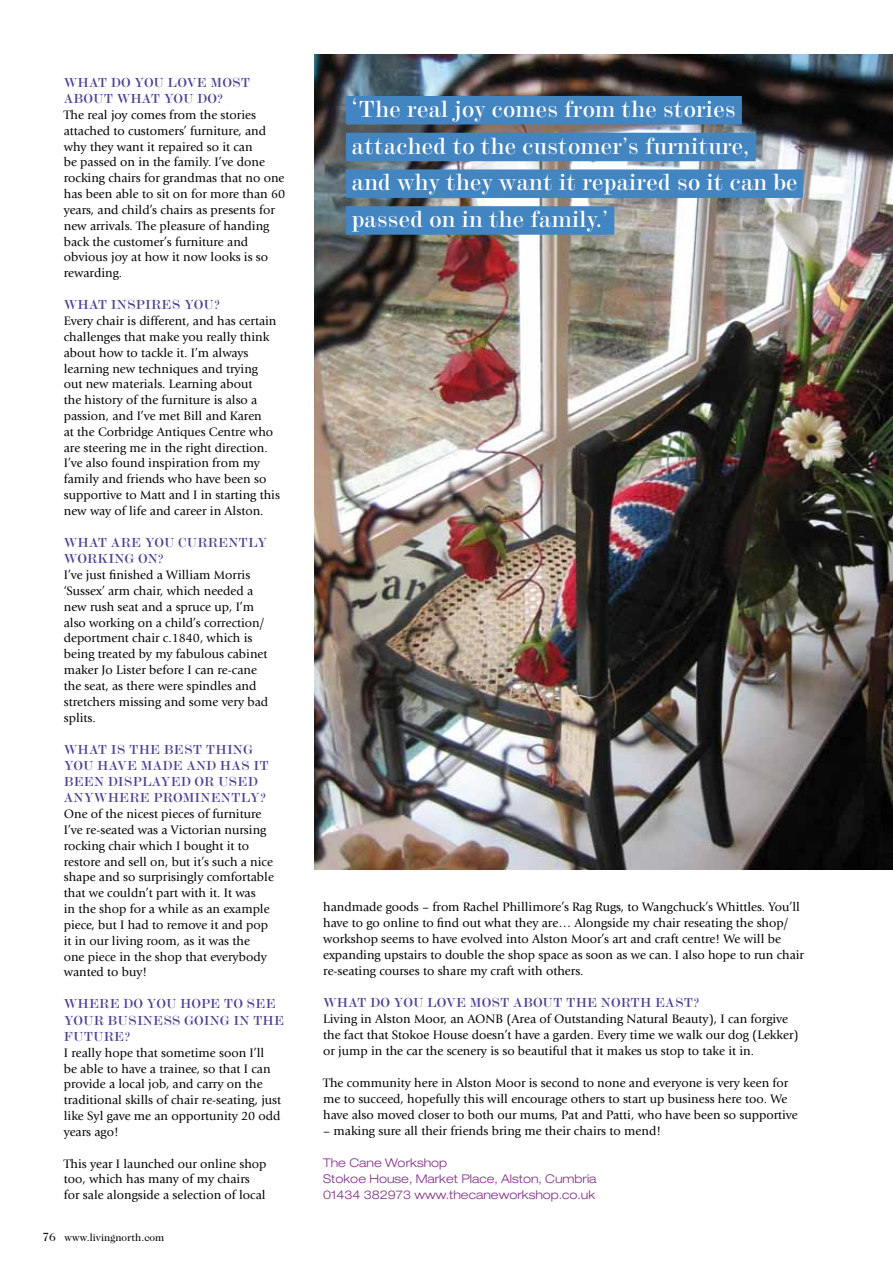
<style>
.page{position:relative;width:893px;height:1263px;background:#fff}
.page>*{position:absolute;margin:0;border:0;box-sizing:border-box;transform-origin:0 0}
.t1{font:24px/36.8px "Modern 20 BT Roman B";color:#fff}
.t2{font:13.5px/16.2px "Modern 20 BT Roman B";color:#4e3f8f}
.t3{font:12.75px/15.8px "Giovanni";color:#000}
.t4{font:300 expanded 12px/16px "Helvetica Neue LT Std";color:#813287}
.t5{font:10.5px "Caslon Two Twenty Four";color:#000}
.s1{font-size:12px}
</style>
<div class="page">
<img style="left:315px;top:54px;width:578px;height:815px">
<div style="left:346px;top:96px;width:396px;height:28px;background:#4285c1"></div>
<div style="left:346px;top:133px;width:410px;height:28px;background:#4285c1"></div>
<div style="left:346px;top:169px;width:457px;height:29px;background:#4285c1"></div>
<div style="left:346px;top:206px;width:268px;height:29px;background:#4285c1"></div>
<p class="t2" style="left:64px;top:74px;width:188px">WHAT DO YOU L OVE MOST<br>ABOUT WHAT YOU DO?</p>
<p class="t3" style="left:64px;top:107px;width:223px">The real joy comes from the stories attached to customers’ furniture, and why they want it repaired so it can<br>be passed on in the family. I’ve done rocking chairs for grandmas that no one has been able to sit on for more than 60 years, and child’s chairs as presents for new arrivals. The pleasure of handing back the customer’s furniture and obvious joy at how it now looks is so rewarding.</p>
<p class="t2" style="left:64px;top:296px;width:158px">WHAT INSPIRES YOU?</p>
<p class="t3" style="left:64px;top:313px;width:218px">Every chair is different, and has certain challenges that make you really think about how to tackle it. I’m always learning new techniques and trying<br>out new materials. Learning about<br>the history of the furniture is also a passion, and I’ve met Bill and Karen<br>at the Corbridge Antiques Centre who are steering me in the right direction.<br>I’ve also found inspiration from my family and friends who have been so supportive to Matt and I in starting this new way of life and career in Alston.</p>
<p class="t2" style="left:64px;top:534px;width:205px">WHAT ARE YOU CURRENTLY<br>WORKING ON?</p>
<p class="t3" style="left:64px;top:567px;width:206px">I’ve just finished a William Morris ‘Sussex’ arm chair, which needed a new rush seat and a spruce up, I’m also working on a child’s correction/ deportment chair c.1840, which is being treated by my fabulous cabinet maker Jo Lister before I can re-cane the seat, as there were spindles and stretchers missing and some very bad splits.</p>
<p class="t2" style="left:64px;top:741px;width:207px">WHAT IS THE BEST THING<br>YOU HAVE MADE AND HAS IT<br>BEEN DISPLAYED OR USED<br>ANYWHERE PROMINENTLY?</p>
<p class="t3" style="left:64px;top:806px;width:212px">One of the nicest pieces of furniture I’ve re-seated was a Victorian nursing rocking chair which I bought it to restore and sell on, but it’s such a nice shape and so surprisingly comfortable that we couldn’t part with it. It was<br>in the shop for a while as an example piece, but I had to remove it and pop it in our living room, as it was the one piece in the shop that everybody wanted to buy!</p>
<p class="t2" style="left:64px;top:995px;width:222px">WHERE DO YOU HOPE TO SEE<br>YOUR BUSINESS GOING IN THE<br>FUTURE?</p>
<p class="t3" style="left:64px;top:1045px;width:219px">I really hope that sometime soon I’ll<br>be able to have a trainee, so that I can provide a local job, and carry on the traditional skills of chair re-seating, just like Syl gave me an opportunity 20 odd years ago!</p>
<p class="t3" style="left:64px;top:1156px;width:204px">This year I launched our online shop too, which has many of my chairs for sale alongside a selection of local</p>
<p class="t5" style="left:43px;top:1231px;width:123px"><span class="s1">76</span> www.livingnorth.com</p>
<h1 class="t1" style="left:352px;top:90px;width:447px">‘THE REAL JOY COMES FROM THE STORIES ATTACHED TO THE CUSTOMER’S FURNITURE,<br>AND WHY THEY WANT IT REPAIRED SO IT CAN BE PASSED ON IN THE FAMILY.’</h1>
<p class="t3" style="left:323px;top:899px;width:482px">handmade goods – from Rachel Phillimore’s Rag Rugs, to Wangchuck’s Whittles. You’ll have to go online to find out what they are… Alongside my chair reseating the shop/ workshop seems to have evolved into Alston Moor’s art and craft centre! We will be expanding upstairs to double the shop space as soon as we can. I also hope to run chair re-seating courses to share my craft with others.</p>
<p class="t2" style="left:323px;top:994px;width:378px">WHAT DO YOU L OVE MOST ABOUT THE NORTH EAST?</p>
<p class="t3" style="left:323px;top:1011px;width:477px">Living in Alston Moor, an AONB (Area of Outstanding Natural Beauty), I can forgive the fact that Stokoe House doesn’t have a garden. Every time we walk our dog (Lekker) or jump in the car the scenery is so beautiful that it makes us stop to take it in.</p>
<p class="t3" style="left:323px;top:1075px;width:476px">The community here in Alston Moor is second to none and everyone is very keen for me to succeed, hopefully this will encourage others to start up business here too. We have also moved closer to both our mums, Pat and Patti, who have been so supportive</p>
<p class="t3" style="left:323px;top:1123px;width:339px">– making sure all their friends bring me their chairs to mend!</p>
<p class="t4" style="left:323px;top:1155px;width:275px">The Cane Workshop<br>Stokoe House, Market Place, Alston, Cumbria<br>01434 382973 www.thecaneworkshop.co.uk</p>
</div>
